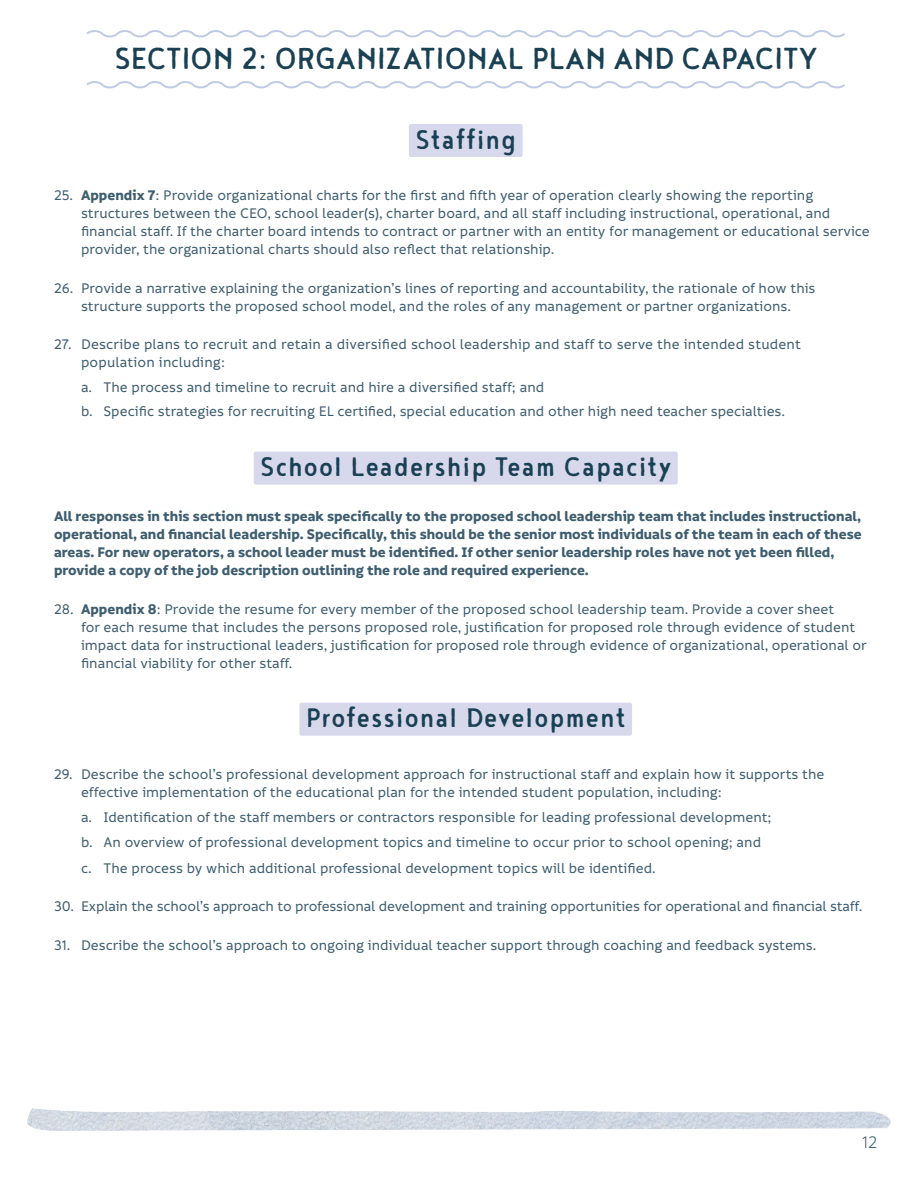
<style>
.page{position:relative;width:918px;height:1188px;background:#fff}
.page>*{position:absolute;margin:0;border:0;box-sizing:border-box;transform-origin:0 0}
.t1{font:37.5px "Noyh A Text 2";color:#1a4053}
.t2{font:33px "Noyh A Text 2";letter-spacing:.03em;color:#1a4053}
.t3{font:18px "Informative";color:#3e5d6f}
.t4{font:500 15px/18px "Informative";color:#3e5d6f}
.t5{font:700 15px/18px "Informative";color:#3e5d6f}
.s1{font-weight:700}
</style>
<div class="page">
<img style="left:27px;top:1108px;width:864px;height:23px">
<svg style="left:86px;top:81px;width:759px;height:8px"></svg>
<svg style="left:86px;top:30px;width:759px;height:8px"></svg>
<div style="left:409px;top:124px;width:114px;height:33px;background:#d8d8ec;border-radius:2px"></div>
<div style="left:254px;top:452px;width:424px;height:33px;background:#d8d8ec;border-radius:2px"></div>
<div style="left:299px;top:703px;width:333px;height:33px;background:#d8d8ec;border-radius:2px"></div>
<h1 class="t1" style="left:114px;top:37px;width:705px">SECTION 2: ORGANIZATIONAL PLAN AND CAPACITY</h1>
<h2 class="t2" style="left:415px;top:121px;width:103px">Staffing</h2>
<p class="t4" style="left:81px;top:187px;width:790px;text-indent:-27px">25. <span class="s1">Appendix 7</span>: Provide organizational charts for the first and fifth year of operation clearly showing the reporting structures between the CEO, school leader(s), charter board, and all staff including instructional, operational, and financial staff. If the charter board intends to contract or partner with an entity for management or educational service provider, the organizational charts should also reflect that relationship.</p>
<p class="t4" style="left:54px;top:279px;width:763px;text-align:center">26. Provide a narrative explaining the organization’s lines of reporting and accountability, the rationale of how this structure supports the proposed school model, and the roles of any management or partner organizations.</p>
<p class="t4" style="left:81px;top:336px;width:721px;text-indent:-27px">27. Describe plans to recruit and retain a diversified school leadership and staff to serve the intended student population including:</p>
<p class="t4" style="left:81px;top:375px;width:706px;line-height:24.8px">a. The process and timeline to recruit and hire a diversified staff; and<br>b. Specific strategies for recruiting EL certified, special education and other high need teacher specialties.</p>
<h2 class="t2" style="left:260px;top:448px;width:413px">School Leadership Team Capacity</h2>
<p class="t5" style="left:54px;top:508px;width:809px">All responses in this section must speak specifically to the proposed school leadership team that includes instructional, operational, and financial leadership. Specifically, this should be the senior most individuals of the team in each of these areas. For new operators, a school leader must be identified. If other senior leadership roles have not yet been filled, provide a copy of the job description outlining the role and required experience.</p>
<p class="t4" style="left:81px;top:600px;width:787px;text-indent:-27px">28. <span class="s1">Appendix 8</span>: Provide the resume for every member of the proposed school leadership team. Provide a cover sheet<br>for each resume that includes the persons proposed role, justification for proposed role through evidence of student impact data for instructional leaders, justification for proposed role through evidence of organizational, operational or financial viability for other staff.</p>
<h2 class="t2" style="left:306px;top:699px;width:322px">Professional Development</h2>
<p class="t4" style="left:81px;top:766px;width:745px;text-indent:-27px">29. Describe the school’s professional development approach for instructional staff and explain how it supports the effective implementation of the educational plan for the intended student population, including:</p>
<p class="t4" style="left:81px;top:805px;width:692px;line-height:24.8px">a. Identification of the staff members or contractors responsible for leading professional development; b. An overview of professional development topics and timeline to occur prior to school opening; and</p>
<p class="t4" style="left:81px;top:860px;width:576px">c. The process by which additional professional development topics will be identified.</p>
<p class="t4" style="left:54px;top:898px;width:810px">30. Explain the school’s approach to professional development and training opportunities for operational and financial staff.</p>
<p class="t4" style="left:54px;top:936px;width:764px">31. Describe the school’s approach to ongoing individual teacher support through coaching and feedback systems.</p>
<p class="t3" style="left:862px;top:1132px;width:17px">12</p>
</div>
